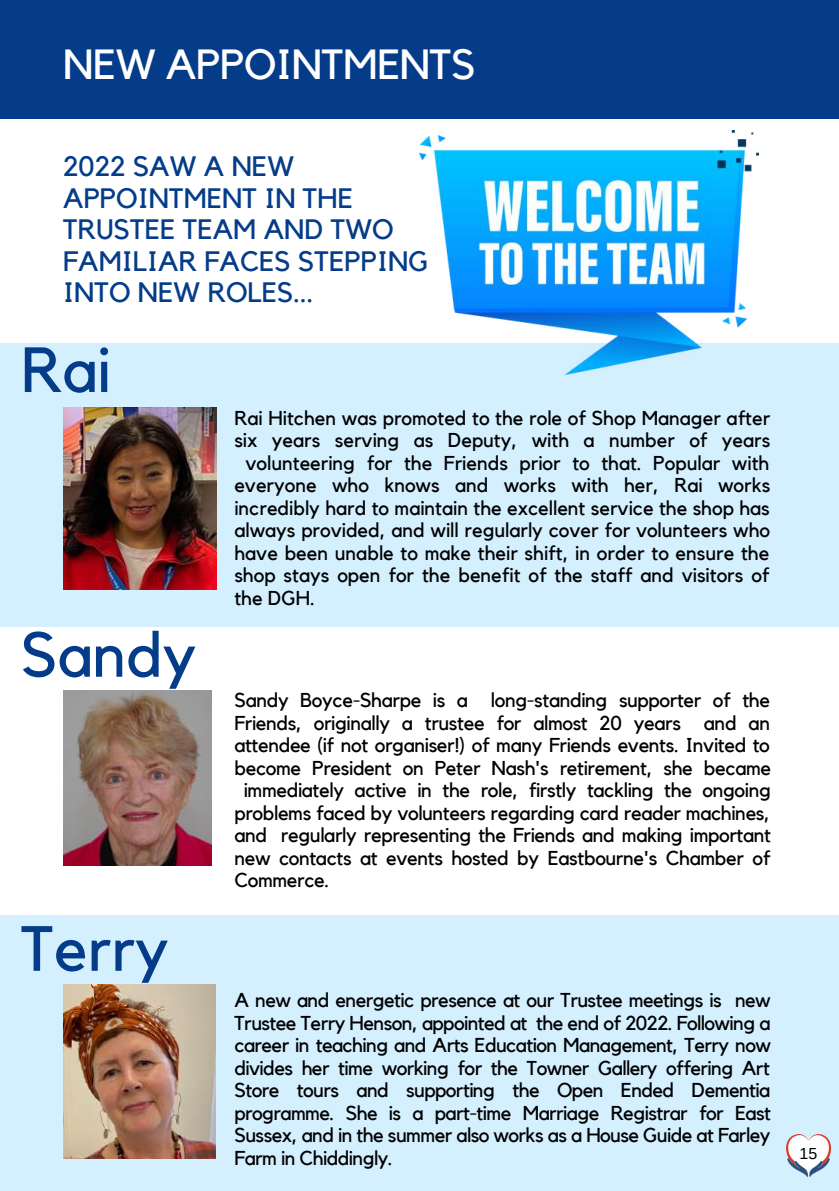
<style>
.page{position:relative;width:839px;height:1191px;background:#fff}
.page>*{position:absolute;margin:0;border:0;box-sizing:border-box;transform-origin:0 0}
.t1{font:63px "Kollektif";color:#053c89}
.t2{font:42px "Kollektif";letter-spacing:-.01em;color:#fff}
.t3{font:28px/31.6px "Kollektif";color:#053c89}
.t4{font:20px/22.4px "Kollektif";letter-spacing:-.015em;color:#000;text-align:justify}
.t5{font:16px "Arimo";color:#000}
</style>
<div class="page">
<div style="left:0;top:916px;width:838px;height:275px;background:#d4f0ff"></div>
<img style="left:786px;top:1135px;width:44px;height:42px">
<svg style="left:793px;top:1144px;width:30px;height:13px"></svg>
<div style="left:0;top:0;width:838px;height:118px;background:#053c89"></div>
<img style="left:64px;top:985px;width:151px;height:174px">
<div style="left:0;top:343px;width:838px;height:284px;background:#d4f0ff"></div>
<img style="left:63px;top:408px;width:153px;height:181px">
<img style="left:63px;top:690px;width:149px;height:176px">
<img style="left:420px;top:130px;width:339px;height:245px">
<h2 class="t2" style="left:63px;top:45px;width:414px">NEW APPOINTMENTS</h2>
<h3 class="t3" style="left:63px;top:152px;width:366px">2022 SAW A NEW<br>APPOINTMENT IN THE<br>TRUSTEE TEAM AND TWO<br>FAMILIAR FACES STEPPING<br>INTO NEW ROLES...</h3>
<h1 class="t1" style="left:21px;top:341px;width:91px">Rai</h1>
<h1 class="t1" style="left:21px;top:626px;width:177px">Sandy</h1>
<h1 class="t1" style="left:21px;top:920px;width:149px">Terry</h1>
<p class="t4" style="left:234px;top:407px;width:537px">Rai Hitchen was promoted to the role of Shop Manager after</p>
<p class="t4" style="left:234px;top:430px;width:537px">six years serving as Deputy, with a number of years</p>
<p class="t4" style="left:245px;top:452px;width:525px">volunteering for the Friends prior to that. Popular with</p>
<p class="t4" style="left:234px;top:475px;width:537px">everyone who knows and works with her, Rai works</p>
<p class="t4" style="left:234px;top:497px;width:537px">incredibly hard to maintain the excellent service the shop has</p>
<p class="t4" style="left:234px;top:520px;width:537px">always provided, and will regularly cover for volunteers who</p>
<p class="t4" style="left:234px;top:542px;width:536px">have been unable to make their shift, in order to ensure the</p>
<p class="t4" style="left:234px;top:565px;width:536px">shop stays open for the benefit of the staff and visitors of</p>
<p class="t4" style="left:234px;top:587px;width:82px">the DGH.</p>
<p class="t4" style="left:234px;top:690px;width:537px">Sandy Boyce-Sharpe is a long-standing supporter of the</p>
<p class="t4" style="left:234px;top:712px;width:537px">Friends, originally a trustee for almost 20 years and an</p>
<p class="t4" style="left:234px;top:735px;width:537px">attendee (if not organiser!) of many Friends events. Invited to</p>
<p class="t4" style="left:234px;top:757px;width:538px">become President on Peter Nash's retirement, she became</p>
<p class="t4" style="left:244px;top:780px;width:528px">immediately active in the role, firstly tackling the ongoing</p>
<p class="t4" style="left:234px;top:802px;width:537px">problems faced by volunteers regarding card reader machines,</p>
<p class="t4" style="left:234px;top:825px;width:538px">and regularly representing the Friends and making important</p>
<p class="t4" style="left:234px;top:847px;width:537px">new contacts at events hosted by Eastbourne's Chamber of</p>
<p class="t4" style="left:234px;top:870px;width:96px">Commerce.</p>
<p class="t4" style="left:234px;top:990px;width:538px">A new and energetic presence at our Trustee meetings is new Trustee Terry Henson, appointed at the end of 2022. Following a career in teaching and Arts Education Management, Terry now divides her time working for the Towner Gallery offering Art Store tours and supporting the Open Ended Dementia programme. She is a part-time Marriage Registrar for East Sussex, and in the summer also works as a House Guide at Farley Farm in Chiddingly.</p>
<p class="t5" style="left:799px;top:1144px;width:19px">15</p>
</div>
